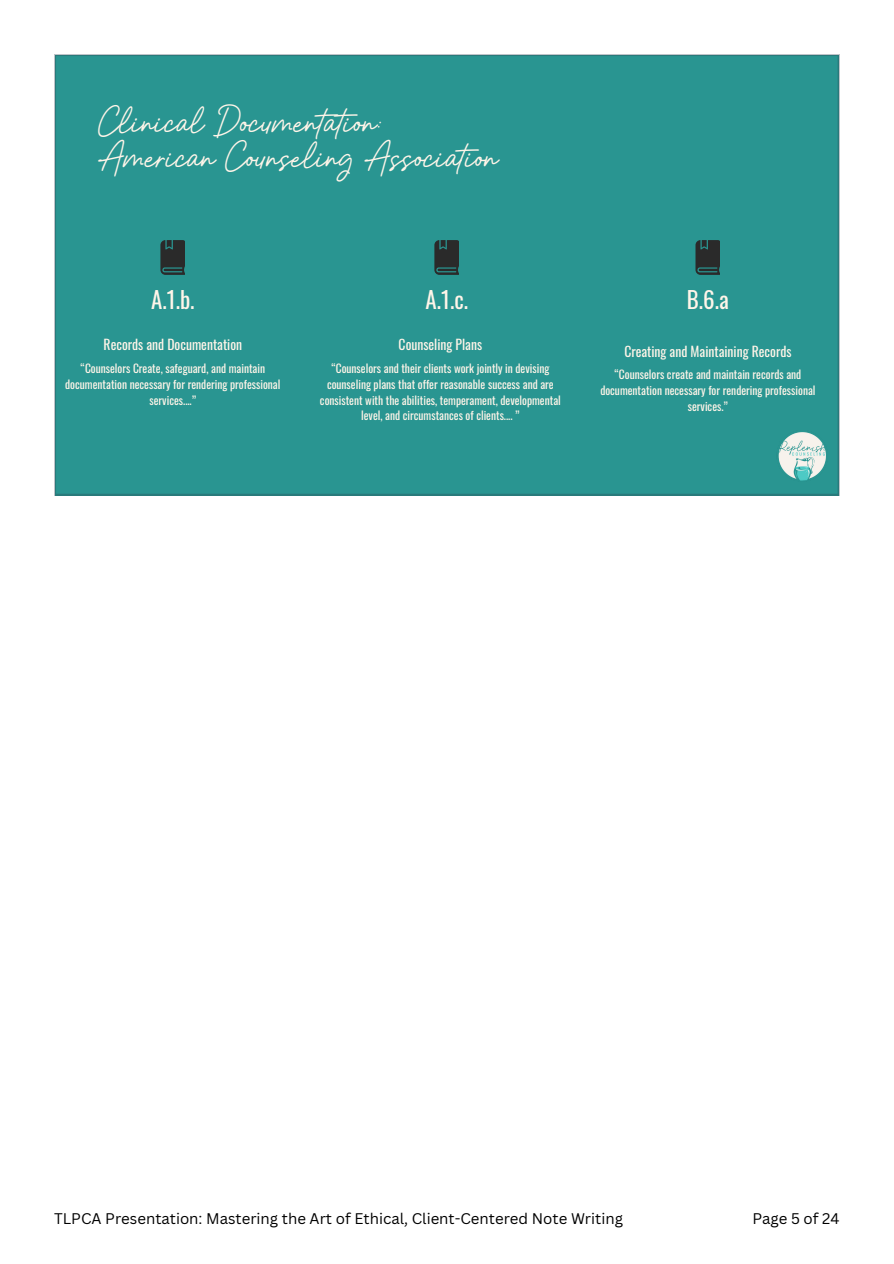
<style>
.page{position:relative;width:894px;height:1264px;background:#fff}
.page>*{position:absolute;margin:0;border:0;box-sizing:border-box;transform-origin:0 0}
.t1{font:45.75px/34.8px "Riday Parcia";color:#fff5e9}
.t2{font:22.95px "Oswald";color:#fff5e9}
.t3{font:15px "Canva Sans";color:#000}
.t4{font:13.65px "Oswald";color:#fff5e9}
.t5{font:11.4px/15.9px "Oswald";color:#fff5e9;text-align:center}
</style>
<div class="page">
<div style="left:54px;top:54px;width:785px;height:441px;background:#299591"></div>
<h1 class="t1" style="left:98px;top:108px;width:402px">Clinical Documentation:<br>American Counseling Association</h1>
<h2 class="t2" style="left:151px;top:282px;width:45px">A.1.b.</h2>
<h2 class="t2" style="left:425px;top:282px;width:44px">A.1.c.</h2>
<h3 class="t4" style="left:104px;top:334px;width:140px">Records and Documentation</h3>
<p class="t5" style="left:65px;top:359px;width:217px">“Counselors Create, safeguard, and maintain documentation necessary for rendering professional services....”</p>
<h3 class="t4" style="left:398px;top:334px;width:85px">Counseling Plans</h3>
<p class="t5" style="left:320px;top:359px;width:242px">“Counselors and their clients work jointly in devising counseling plans that offer reasonable success and are consistent with the abilities, temperament, developmental level, and circumstances of clients.... ”</p>
<p class="t2" style="left:686px;top:282px;width:43px">B.6.a</p>
<h2 class="t4" style="left:624px;top:341px;width:169px">Creating and Maintaining Records</h2>
<h3 class="t5" style="left:600px;top:366px;width:217px">“Counselors create and maintain records and documentation necessary for rendering professional services.”</h3>
<h3 class="t3" style="left:54px;top:1207px;width:570px">TLPCA Presentation: Mastering the Art of Ethical, Client-Centered Note Writing</h3>
<h3 class="t3" style="left:752px;top:1207px;width:89px">Page 5 of 24</h3>
</div>
